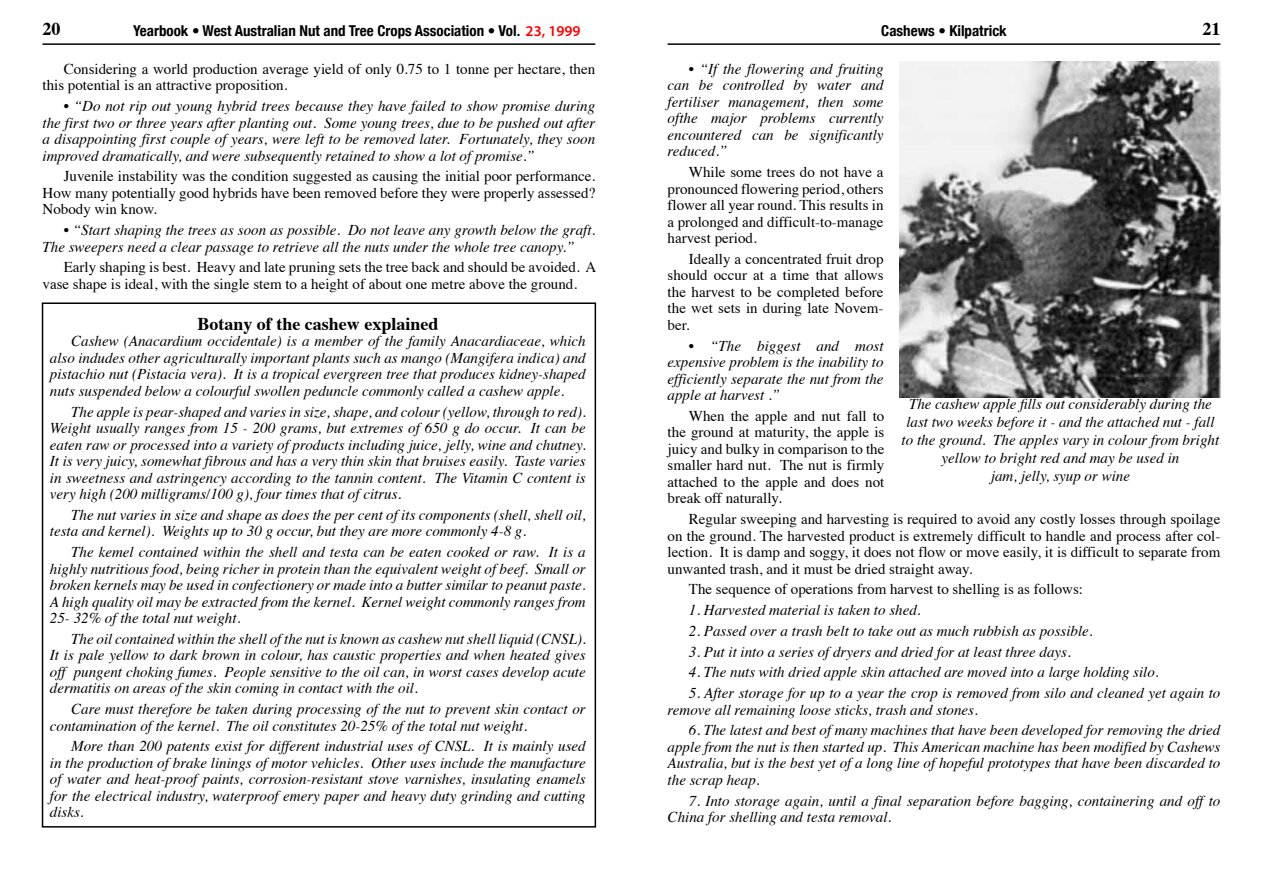
<style>
.page{position:relative;width:1263px;height:893px;background:#fff}
.page>*{position:absolute;margin:0;border:0;box-sizing:border-box;transform-origin:0 0}
.t1{font:700 18px "Times";color:#000}
.t2{font:italic 15px/16.5px "Times";color:#000;text-align:justify}
.t3{font:15px/16.5px "Times";color:#000;text-align:justify}
.t4{font:700 condensed 15px "Helvetica Neue";color:#000}
.s1{font-family:"Myriad Pro";font-weight:600;font-stretch:normal;color:#f00}
.s2{font-style:normal}
</style>
<div class="page">
<hr style="left:43px;top:43px;width:552px;height:2px;background:#000">
<hr style="left:668px;top:43px;width:552px;height:2px;background:#000">
<div style="left:42px;top:302px;width:554px;height:526px;border:2px solid #000"></div>
<img style="left:899px;top:62px;width:321px;height:335px">
<p class="t1" style="left:43px;top:11px;width:19px">20</p>
<p class="t4" style="left:133px;top:21px;width:449px">Yearbook • West Australian Nut and Tree Crops Association • Vol. <span class="s1">23, 1999</span></p>
<p class="t4" style="left:881px;top:21px;width:127px">Cashews • Kilpatrick</p>
<p class="t1" style="left:1202px;top:11px;width:19px">21</p>
<p class="t3" style="left:43px;top:59px;width:554px;text-indent:21px">Considering a world production average yield of only 0.75 to 1 tonne per hectare, then this potential is an attractive proposition.</p>
<p class="t2" style="left:43px;top:97px;width:554px;text-indent:21px"><span class="s2">•</span> “Do not rip out young hybrid trees because they have failed to show promise during the first two or three years after planting out. Some young trees, due to be pushed out after a disappointing first couple of years, were left to be removed later. Fortunately, they soon improved dramatically, and were subsequently retained to show a lot of promise.”</p>
<p class="t3" style="left:43px;top:167px;width:554px;text-indent:21px">Juvenile instability was the condition suggested as causing the initial poor performance.<br>How many potentially good hybrids have been removed before they were properly assessed?<br>Nobody win know.</p>
<p class="t2" style="left:43px;top:221px;width:554px;text-indent:21px"><span class="s2">•</span> “Start shaping the trees as soon as possible. Do not leave any growth below the graft.<br>The sweepers need a clear passage to retrieve all the nuts under the whole tree canopy.”</p>
<p class="t3" style="left:43px;top:258px;width:555px;text-indent:21px">Early shaping is best. Heavy and late pruning sets the tree back and should be avoided. A vase shape is ideal, with the single stem to a height of about one metre above the ground.</p>
<p class="t2" style="left:668px;top:60px;width:217px;text-indent:21px">• “If the flowering and fruiting can be controlled by water and fertiliser management, then some ofthe major problems currently encountered can be significantly reduced.”</p>
<p class="t3" style="left:668px;top:163px;width:217px;text-indent:21px">While some trees do not have a pronounced flowering period, others flower all year round. This results in a prolonged and difficult-to-manage harvest period.</p>
<p class="t3" style="left:668px;top:249px;width:217px;text-indent:21px">Ideally a concentrated fruit drop should occur at a time that allows the harvest to be completed before the wet sets in during late Novem&shy;ber.</p>
<p class="t2" style="left:668px;top:337px;width:217px;text-indent:21px">• “The biggest and most expensive problem is the inability to efficiently separate the nut from the apple at harvest .”</p>
<p class="t3" style="left:668px;top:406px;width:218px;text-indent:21px">When the apple and nut fall to the ground at maturity, the apple is juicy and bulky in comparison to the smaller hard nut. The nut is firmly attached to the apple and does not break off naturally.</p>
<p class="t3" style="left:668px;top:510px;width:554px;text-indent:21px">Regular sweeping and harvesting is required to avoid any costly losses through spoilage on the ground. The harvested product is extremely difficult to handle and process after col&shy;lection. It is damp and soggy, it does not flow or move easily, it is difficult to separate from unwanted trash, and it must be dried straight away.</p>
<p class="t3" style="left:689px;top:580px;width:396px">The sequence of operations from harvest to shelling is as follows:</p>
<p class="t2" style="left:689px;top:601px;width:233px">1. Harvested material is taken to shed.</p>
<p class="t2" style="left:689px;top:622px;width:405px">2. Passed over a trash belt to take out as much rubbish as possible.</p>
<p class="t2" style="left:689px;top:642px;width:383px">3. Put it into a series of dryers and dried for at least three days.</p>
<p class="t2" style="left:689px;top:663px;width:471px">4. The nuts with dried apple skin attached are moved into a large holding silo.</p>
<p class="t2" style="left:668px;top:684px;width:554px;text-indent:21px">5. After storage for up to a year the crop is removed from silo and cleaned yet again to remove all remaining loose sticks, trash and stones.</p>
<p class="t2" style="left:668px;top:721px;width:554px;text-indent:21px">6. The latest and best of many machines that have been developed for removing the dried apple from the nut is then started up. This American machine has been modified by Cashews Australia, but is the best yet of a long line of hopeful prototypes that have been discarded to the scrap heap.</p>
<p class="t2" style="left:668px;top:791px;width:554px;text-indent:21px">7. Into storage again, until a final separation before bagging, containering and off to<br>China for shelling and testa removal.</p>
<p class="t1" style="left:197px;top:306px;width:243px">Botany of the cashew explained</p>
<p class="t2" style="left:50px;top:332px;width:537px;text-indent:21px">Cashew (Anacardium occidentale) is a member of the family Anacardiaceae, which also indudes other agriculturally important plants such as mango (Mangifera indica) and pistachio nut (Pistacia vera). It is a tropical evergreen tree that produces kidney-shaped nuts suspended below a colourful swollen peduncle commonly called a cashew apple.</p>
<p class="t2" style="left:50px;top:402px;width:537px;text-indent:21px">The apple is pear-shaped and varies in size, shape, and colour (yellow, through to red).<br>Weight usually ranges from 15 - 200 grams, but extremes of 650 g do occur. It can be eaten raw or processed into a variety of products including juice, jelly, wine and chutney.<br>It is very juicy, somewhat fibrous and has a very thin skin that bruises easily. Taste varies in sweetness and astringency according to the tannin content. The Vitamin C content is very high (200 milligrams/100 g), four times that of citrus.</p>
<p class="t2" style="left:50px;top:506px;width:537px;text-indent:21px">The nut varies in size and shape as does the per cent of its components (shell, shell oil, testa and kernel). Weights up to 30 g occur, but they are more commonly 4-8 g.</p>
<p class="t2" style="left:50px;top:543px;width:537px;text-indent:21px">The kemel contained within the shell and testa can be eaten cooked or raw. It is a highly nutritious food, being richer in protein than the equivalent weight of beef. Small or broken kernels may be used in confectionery or made into a butter similar to peanut paste.<br>A high quality oil may be extracted from the kernel. Kernel weight commonly ranges from 25- 32% of the total nut weight.</p>
<p class="t2" style="left:50px;top:630px;width:537px;text-indent:21px">The oil contained within the shell of the nut is known as cashew nut shell liquid (CNSL).<br>It is pale yellow to dark brown in colour, has caustic properties and when heated gives off pungent choking fumes. People sensitive to the oil can, in worst cases develop acute dermatitis on areas of the skin coming in contact with the oil.</p>
<p class="t2" style="left:50px;top:700px;width:537px;text-indent:21px">Care must therefore be taken during processing of the nut to prevent skin contact or contamination of the kernel. The oil constitutes 20-25% of the total nut weight.</p>
<p class="t2" style="left:50px;top:737px;width:537px;text-indent:21px">More than 200 patents exist for different industrial uses of CNSL. It is mainly used in the production of brake linings of motor vehicles. Other uses include the manufacture of water and heat-proof paints, corrosion-resistant stove varnishes, insulating enamels for the electrical industry, waterproof emery paper and heavy duty grinding and cutting disks.</p>
<p class="t2" style="left:902px;top:394px;width:319px;line-height:18px;text-align:center">The cashew apple fills out considerably during the last two weeks before it - and the attached nut - fall to the ground. The apples vary in colour from bright yellow to bright red and may be used in<br>jam, jelly, syup or wine</p>
</div>
